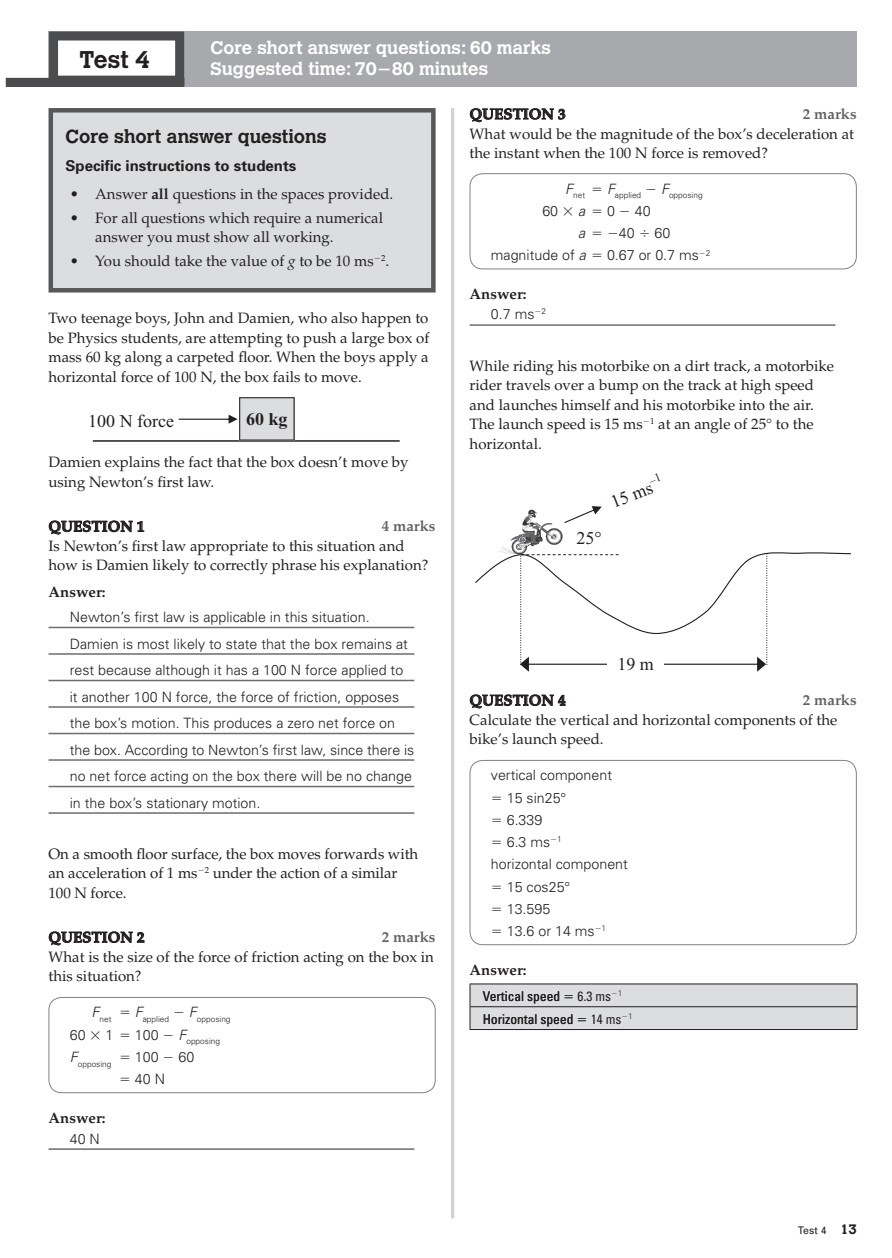
<style>
.page{position:relative;width:892px;height:1258px;background:#fff}
.page>*{position:absolute;margin:0;border:0;box-sizing:border-box;transform-origin:0 0}
.t1{font:700 24px "Calvert";color:#231f20}
.t2{font:700 18.75px "Calvert";color:#231f20}
.t3{font:700 18px/21px "Calvert";color:#fff}
.t4{font:18px "Times New Roman";color:#231f20}
.t5{font:700 18px "Times New Roman";color:#231f20}
.t6{font:15px/19.5px "Palatino";color:#231f20}
.t7{font:700 15px "Palatino";letter-spacing:.01em;color:#231f20}
.t8{font:700 15px "Univers";color:#231f20}
.t9{font:700 15px "Palatino";color:#636366}
.t10{font:300 14.25px/26.5px "Univers";color:#231f20}
.t11{font:condensed 13.5px/22.8px "Univers";color:#231f20}
.t12{font:10.5px "Univers";color:#231f20}
.t13{font:300 8.25px "Univers";color:#231f20}
.s1{font-family:"Mathematical Pi Four";font-weight:400}
.s2{font-weight:700}
.s3{font-style:italic}
.s4{font-family:"Mathematical Pi One";font-weight:400}
.s5{font-family:"Mathematical Pi One";font-stretch:normal}
.s6{font-family:"Calvert";font-weight:700;font-size:13.5px}
</style>
<div class="page">
<div style="left:51px;top:110px;width:382px;height:180px;background:#dcdddf"></div>
<div style="left:49px;top:108px;width:386px;height:184px;border:4px solid #57585a"></div>
<div style="left:49px;top:997px;width:386px;height:96px;border:1px solid #808285;border-radius:13px"></div>
<div style="left:469px;top:173px;width:387px;height:96px;border:1px solid #808285;border-radius:13px"></div>
<div style="left:469px;top:760px;width:387px;height:185px;border:1px solid #808285;border-radius:13px"></div>
<div style="left:49px;top:31px;width:808px;height:56px;background:#a8a9ad"></div>
<hr style="left:451px;top:108px;width:3px;height:1110px;background:#d1d2d4">
<div style="left:54px;top:36px;width:126px;height:44px;background:#fff"></div>
<div style="left:49px;top:32px;width:135px;height:53px;border:9px solid #4b4c4d"></div>
<div style="left:6px;top:78px;width:178px;height:9px;background:#4b4c4d"></div>
<hr style="left:469px;top:324px;width:366px;height:2px;background:#6c6d70">
<svg style="left:469px;top:108px;width:96px;height:15px"></svg>
<svg style="left:475px;top:506px;width:376px;height:166px"></svg>
<svg style="left:469px;top:694px;width:97px;height:15px"></svg>
<hr style="left:469px;top:983px;width:388px;height:1px;background:#231f20">
<svg style="left:469px;top:984px;width:388px;height:45px;background:#d5d6d7"></svg>
<hr style="left:469px;top:1029px;width:388px;height:1px;background:#231f20">
<hr style="left:49px;top:627px;width:365px;height:1px;background:#6c6d70">
<hr style="left:49px;top:653px;width:365px;height:2px;background:#6c6d70">
<hr style="left:49px;top:680px;width:365px;height:1px;background:#6c6d70">
<hr style="left:49px;top:706px;width:365px;height:2px;background:#6c6d70">
<hr style="left:49px;top:733px;width:365px;height:1px;background:#6c6d70">
<hr style="left:49px;top:759px;width:365px;height:2px;background:#6c6d70">
<hr style="left:49px;top:786px;width:365px;height:1px;background:#6c6d70">
<hr style="left:49px;top:812px;width:365px;height:2px;background:#6c6d70">
<hr style="left:49px;top:1148px;width:365px;height:2px;background:#6c6d70">
<hr style="left:93px;top:440px;width:307px;height:2px;background:#231f20">
<svg style="left:178px;top:397px;width:117px;height:44px"></svg>
<svg style="left:48px;top:520px;width:97px;height:15px"></svg>
<svg style="left:48px;top:931px;width:97px;height:15px"></svg>
<h1 class="t1" style="left:79px;top:44px;width:72px">Test 4</h1>
<p class="t3" style="left:210px;top:37px;width:342px">Core short answer questions: 60 marks<br>Suggested time: 70<span class="s1">2</span>80 minutes</p>
<p class="t2" style="left:66px;top:124px;width:262px">Core short answer questions</p>
<p class="t8" style="left:66px;top:156px;width:232px">Specific instructions to students</p>
<p class="t6" style="left:70px;top:184px;width:325px">• Answer <span class="s2">all</span> questions in the spaces provided.</p>
<p class="t6" style="left:95px;top:208px;width:289px;text-indent:-26px">• For all questions which require a numerical answer you must show all working.</p>
<p class="t6" style="left:70px;top:251px;width:321px">• You should take the value of <span class="s3">g</span> to be 10 ms<sup>2</sup><sup>2</sup>.</p>
<p class="t6" style="left:49px;top:309px;width:382px;text-align:justify">Two teenage boys, John and Damien, who also happen to be Physics students, are attempting to push a large box of mass 60 kg along a carpeted floor. When the boys apply a horizontal force of 100 N, the box fails to move.</p>
<p class="t4" style="left:88px;top:411px;width:87px">100 N force</p>
<p class="t5" style="left:246px;top:409px;width:43px">60 kg</p>
<p class="t6" style="left:49px;top:453px;width:361px">Damien explains the fact that the box doesn’t move by using Newton’s first law.</p>
<p class="t7" style="left:49px;top:518px;width:97px">QUESTION 1</p>
<p class="t9" style="left:382px;top:518px;width:55px">4 marks</p>
<p class="t6" style="left:49px;top:536px;width:381px">Is Newton’s first law appropriate to this situation and how is Damien likely to correctly phrase his explanation?</p>
<p class="t7" style="left:49px;top:584px;width:59px">Answer:</p>
<p class="t10" style="left:70px;top:604px;width:346px">Newton’s first law is applicable in this situation.<br>Damien is most likely to state that the box remains at rest because although it has a 100 N force applied to it another 100 N force, the force of friction, opposes the box’s motion. This produces a zero net force on the box. According to Newton’s first law, since there is no net force acting on the box there will be no change in the box’s stationary motion.</p>
<p class="t6" style="left:49px;top:844px;width:371px">On a smooth floor surface, the box moves forwards with an acceleration of 1 ms<sup>2</sup><sup>2</sup> under the action of a similar<br>100 N force.</p>
<p class="t7" style="left:49px;top:928px;width:97px">QUESTION 2</p>
<p class="t9" style="left:382px;top:928px;width:55px">2 marks</p>
<p class="t6" style="left:49px;top:947px;width:387px">What is the size of the force of friction acting on the box in this situation?</p>
<p class="t13" style="left:92px;top:1014px;width:140px"><sup>F</sup>net <sup>5</sup> <sup>F</sup>applied <sup>2</sup> <sup>F</sup>opposing</p>
<p class="t13" style="left:70px;top:1036px;width:152px"><sup>60</sup> <sup>3</sup> <sup>1</sup> <sup>5</sup> <sup>100</sup> <sup>2</sup> <sup>F</sup>opposing</p>
<p class="t13" style="left:70px;top:1059px;width:126px"><sup>F</sup>opposing <sup>5</sup> <sup>100</sup> <sup>2</sup> <sup>60</sup></p>
<p class="t10" style="left:119px;top:1065px;width:47px"><span class="s4">5</span> 40 N</p>
<p class="t7" style="left:49px;top:1109px;width:59px">Answer:</p>
<p class="t10" style="left:70px;top:1125px;width:32px">40 N</p>
<p class="t7" style="left:469px;top:105px;width:97px">QUESTION 3</p>
<p class="t9" style="left:803px;top:105px;width:55px">2 marks</p>
<p class="t6" style="left:469px;top:124px;width:386px">What would be the magnitude of the box’s deceleration at the instant when the 100 N force is removed?</p>
<p class="t13" style="left:565px;top:190px;width:139px"><sup>F</sup>net <sup>5</sup> <sup>F</sup>applied <sup>2</sup> <sup>F</sup>opposing</p>
<p class="t10" style="left:542px;top:197px;width:110px">60 <span class="s4">3</span> <span class="s3">a</span> <span class="s4">5</span> 0 <span class="s4">2</span> 40</p>
<p class="t10" style="left:578px;top:219px;width:94px"><span class="s3">a</span> <span class="s4">5 2</span>40 <span class="s4">4</span> 60</p>
<p class="t10" style="left:491px;top:242px;width:221px">magnitude of <span class="s3">a</span> <span class="s4">5</span> 0.67 or 0.7 ms<sup>2</sup><sup>2</sup></p>
<p class="t7" style="left:469px;top:285px;width:59px">Answer:</p>
<p class="t10" style="left:491px;top:300px;width:57px">0.7 ms<sup>2</sup><sup>2</sup></p>
<p class="t6" style="left:469px;top:356px;width:366px">While riding his motorbike on a dirt track, a motorbike rider travels over a bump on the track at high speed and launches himself and his motorbike into the air.<br>The launch speed is 15 ms<sup>2</sup><sup>1</sup> at an angle of 25° to the horizontal.</p>
<p class="t4" style="left:576px;top:528px;width:27px">25°</p>
<p class="t4" style="left:608px;top:493px;width:45px;rotate:-21deg">15 ms</p>
<p class="t4" style="left:617px;top:654px;width:38px">19 m</p>
<p class="t7" style="left:469px;top:691px;width:97px">QUESTION 4</p>
<p class="t9" style="left:803px;top:691px;width:55px">2 marks</p>
<p class="t6" style="left:469px;top:710px;width:369px">Calculate the vertical and horizontal components of the bike’s launch speed.</p>
<p class="t10" style="left:491px;top:764px;width:138px;line-height:22.2px">vertical component<br><span class="s4">5</span> 15 sin25°<br><span class="s4">5</span> 6.339<br><span class="s4">5</span> 6.3 ms<sup>2</sup><sup>1<br></sup>horizontal component<br><span class="s4">5</span> 15 cos25°<br><span class="s4">5</span> 13.595<br><span class="s4">5</span> 13.6 or 14 ms<sup>2</sup><sup>1</sup></p>
<p class="t7" style="left:469px;top:961px;width:59px">Answer:</p>
<p class="t11" style="left:483px;top:984px;width:151px">Vertical speed <span class="s5">5</span> 6.3 ms<sup>2</sup><sup>1<br></sup>Horizontal speed <span class="s5">5</span> 14 ms<sup>2</sup><sup>1</sup></p>
<p class="t12" style="left:798px;top:1223px;width:60px">Test 4 <span class="s6">13</span></p>
</div>
